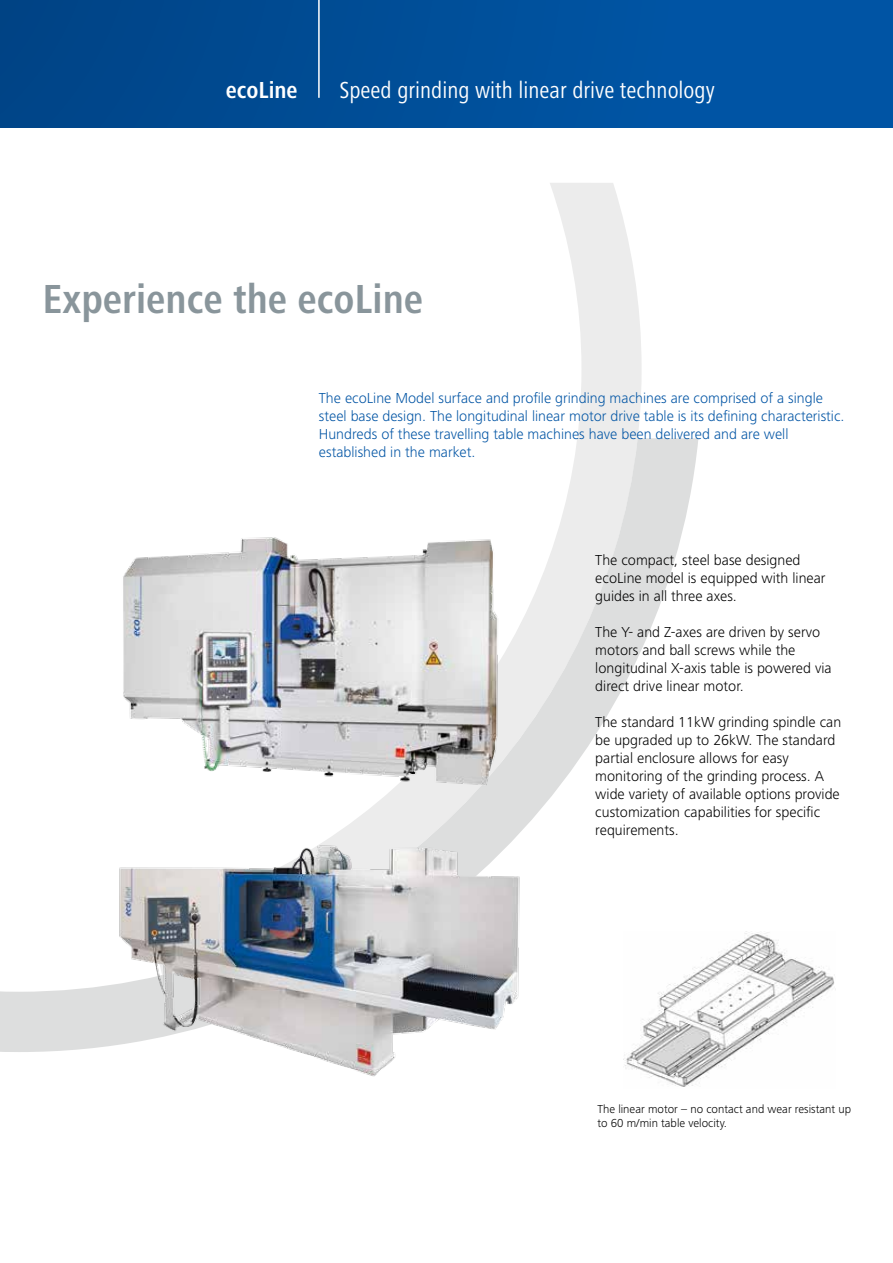
<style>
.page{position:relative;width:893px;height:1263px;background:#fff}
.page>*{position:absolute;margin:0;border:0;box-sizing:border-box;transform-origin:0 0}
.t1{font:700 condensed 42px "Frutiger Next LT";color:#89959b}
.t2{font:condensed 24px "Frutiger Next LT";color:#fff}
.t3{font:700 condensed 24px "Frutiger Next LT";color:#fff}
.t4{font:300 15px/18px "Frutiger Next LT";color:#000}
.t5{font:300 15px/18px "Frutiger Next LT";color:#0054a4}
.t6{font:300 12px/14.4px "Frutiger Next LT";color:#000}
</style>
<div class="page">
<div style="left:0;top:0;width:893px;height:128px;background:linear-gradient(to right,#004587,#0057aa)"></div>
<hr style="left:318px;top:0;width:2px;height:98px;background:#fff">
<svg style="left:550px;top:183px;width:92px;height:255px;fill:#ececec"></svg>
<svg style="left:0;top:438px;width:698px;height:614px"></svg>
<img style="left:114px;top:836px;width:414px;height:241px">
<img style="left:624px;top:931px;width:212px;height:156px">
<img style="left:110px;top:517px;width:421px;height:281px">
<h2 class="t3" style="left:226px;top:76px;width:73px">ecoLine</h2>
<h2 class="t2" style="left:339px;top:77px;width:377px">Speed grinding with linear drive technology</h2>
<h1 class="t1" style="left:43px;top:276px;width:382px">Experience the ecoLine</h1>
<p class="t5" style="left:319px;top:389px;width:527px">The ecoLine Model surface and profile grinding machines are comprised of a single steel base design. The longitudinal linear motor drive table is its defining characteristic.<br>Hundreds of these travelling table machines have been delivered and are well established in the market.</p>
<p class="t4" style="left:595px;top:551px;width:232px">The compact, steel base designed ecoLine model is equipped with linear guides in all three axes.</p>
<p class="t4" style="left:595px;top:623px;width:238px">The Y- and Z-axes are driven by servo motors and ball screws while the longitudinal X-axis table is powered via direct drive linear motor.</p>
<p class="t4" style="left:595px;top:713px;width:247px">The standard 11kW grinding spindle can be upgraded up to 26kW. The standard partial enclosure allows for easy monitoring of the grinding process. A wide variety of available options provide customization capabilities for specific requirements.</p>
<p class="t6" style="left:597px;top:1102px;width:255px">The linear motor – no contact and wear resistant up to 60 m/min table velocity.</p>
</div>
